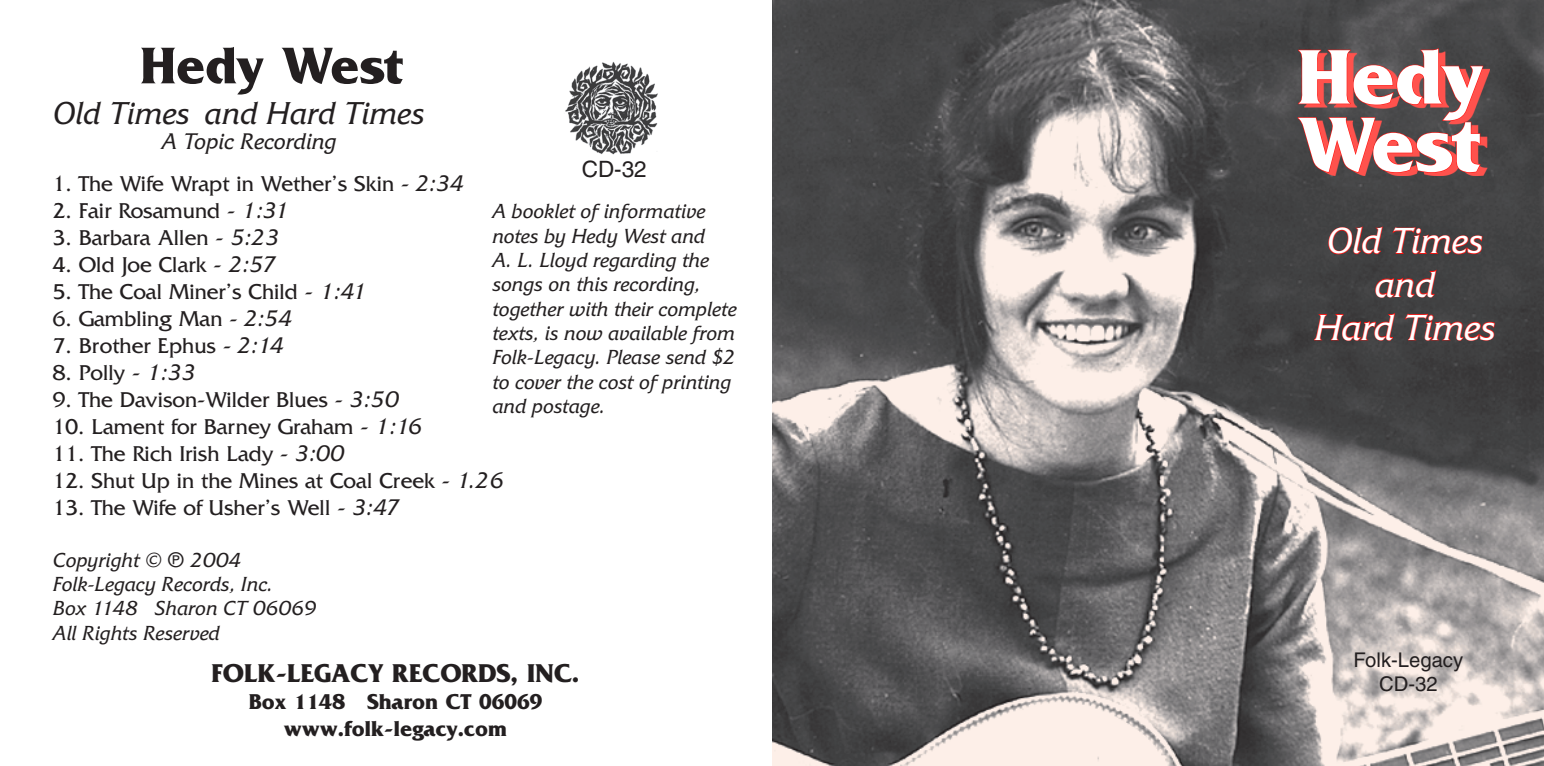
<style>
.page{position:relative;width:1544px;height:766px;background:#fff}
.page>*{position:absolute;margin:0;border:0;box-sizing:border-box;transform-origin:0 0}
.t1{font:700 81px "Friz Quadrata";color:#fff}
.t2{font:700 54px "Friz Quadrata";color:#231f20}
.t3{font:italic 36px "Friz Quadrata Std";color:#fff}
.t4{font:italic 31.5px "Friz Quadrata Std";color:#231f20}
.t5{font:700 27px "Friz Quadrata";color:#231f20}
.t6{font:22.5px "Friz Quadrata";color:#231f20}
.t7{font:700 22.5px "Friz Quadrata";color:#231f20}
.t8{font:italic 22.5px "Friz Quadrata Std";color:#231f20}
.t9{font:22.5px "Helvetica";color:#231f20}
.t10{font:italic 20.25px/24.3px "Friz Quadrata Std";color:#231f20}
.t11{font:20.25px "Helvetica";color:#231f20}
.s1{font-family:"Friz Quadrata Std";font-style:italic}
.s2{font-family:"Spec 1812";font-style:normal}
</style>
<div class="page">
<img style="left:772px;top:0;width:771px;height:765px">
<svg style="left:1304px;top:51px;width:185px;height:125px"></svg>
<svg style="left:1297px;top:48px;width:186px;height:125px;background:#a54847"></svg>
<svg style="left:1327px;top:225px;width:156px;height:30px;background:#663737"></svg>
<svg style="left:1374px;top:268px;width:64px;height:30px;background:#653737"></svg>
<svg style="left:1306px;top:311px;width:189px;height:30px;background:#643737"></svg>
<img style="left:565px;top:62px;width:93px;height:93px">
<p class="t2" style="left:140px;top:36px;width:264px">Hedy West</p>
<p class="t4" style="left:53px;top:94px;width:373px">Old Times and Hard Times</p>
<p class="t8" style="left:162px;top:127px;width:176px">A Topic Recording</p>
<p class="t9" style="left:582px;top:156px;width:67px">CD-32</p>
<p class="t6" style="left:53px;top:171px;width:413px">1. The Wife Wrapt in Wether’s Skin - <span class="s1">2:34</span></p>
<p class="t6" style="left:53px;top:198px;width:238px">2. Fair Rosamund - <span class="s1">1:31</span></p>
<p class="t6" style="left:53px;top:225px;width:228px">3. Barbara Allen - <span class="s1">5:23</span></p>
<p class="t6" style="left:53px;top:252px;width:224px">4. Old Joe Clark - <span class="s1">2:57</span></p>
<p class="t6" style="left:53px;top:279px;width:316px">5. The Coal Miner’s Child - <span class="s1">1:41</span></p>
<p class="t6" style="left:53px;top:306px;width:241px">6. Gambling Man - <span class="s1">2:54</span></p>
<p class="t6" style="left:53px;top:333px;width:233px">7. Brother Ephus - <span class="s1">2:14</span></p>
<p class="t6" style="left:53px;top:360px;width:145px">8. Polly - <span class="s1">1:33</span></p>
<p class="t6" style="left:53px;top:387px;width:347px">9. The Davison-Wilder Blues - <span class="s1">3:50</span></p>
<p class="t6" style="left:53px;top:414px;width:371px">10. Lament for Barney Graham - <span class="s1">1:16</span></p>
<p class="t6" style="left:53px;top:441px;width:293px">11. The Rich Irish Lady - <span class="s1">3:00</span></p>
<p class="t6" style="left:53px;top:468px;width:452px">12. Shut Up in the Mines at Coal Creek - <span class="s1">1.26</span></p>
<p class="t6" style="left:53px;top:495px;width:348px">13. The Wife of Usher’s Well - <span class="s1">3:47</span></p>
<p class="t10" style="left:53px;top:547px;width:190px">Copyright © <span class="s2">p</span> 2004</p>
<p class="t10" style="left:53px;top:571px;width:222px">Folk-Legacy Records, Inc.</p>
<p class="t10" style="left:53px;top:596px;width:265px">Box 1148 Sharon CT 06069</p>
<p class="t10" style="left:53px;top:620px;width:168px">All Rights Reserved</p>
<p class="t10" style="left:492px;top:199px;width:214px">A booklet of informative notes by Hedy West and</p>
<p class="t10" style="left:492px;top:247px;width:246px">A. L. Lloyd regarding the songs on this recording, together with their complete texts, is now available from<br>Folk-Legacy. Please send $2 to cover the cost of printing and postage.</p>
<p class="t5" style="left:212px;top:658px;width:369px">FOLK-LEGACY RECORDS, INC.</p>
<p class="t7" style="left:249px;top:689px;width:295px">Box 1148 Sharon CT 06069</p>
<p class="t7" style="left:284px;top:716px;width:225px">www.folk-legacy.com</p>
<p class="t1" style="left:1297px;top:32px;width:186px">Hedy</p>
<p class="t1" style="left:1297px;top:100px;width:183px">West</p>
<p class="t3" style="left:1326px;top:219px;width:158px">Old Times</p>
<p class="t3" style="left:1374px;top:262px;width:62px">and</p>
<p class="t3" style="left:1314px;top:305px;width:183px">Hard Times</p>
<p class="t11" style="left:1353px;top:648px;width:111px">Folk-Legacy</p>
<p class="t11" style="left:1379px;top:672px;width:60px">CD-32</p>
</div>
